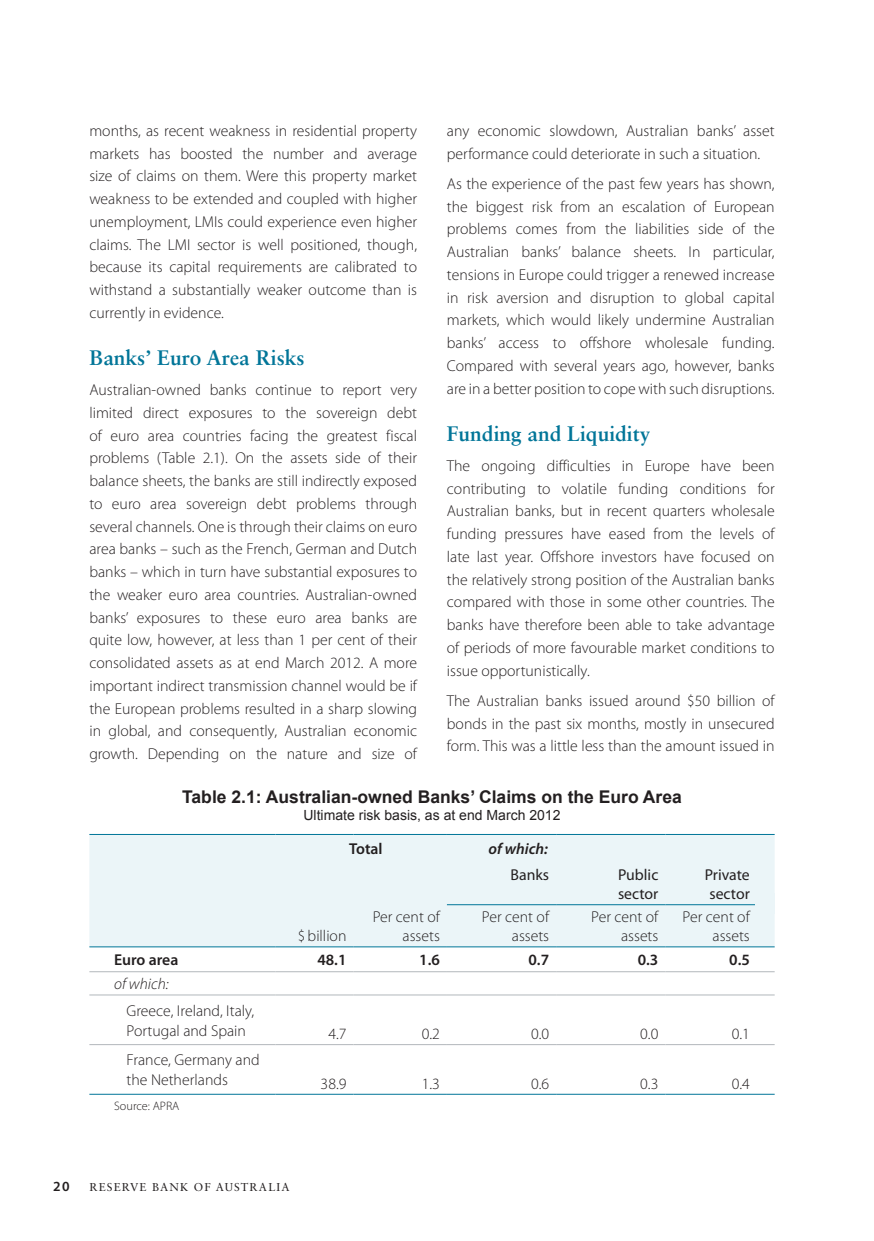
<style>
.page{position:relative;width:874px;height:1241px;background:#fff}
.page>*{position:absolute;margin:0;border:0;box-sizing:border-box;transform-origin:0 0}
.t1{font:700 21px "Sabon LT Std";color:#007598}
.t2{font:700 17.5px "Arial";color:#231f20}
.t3{font:300 15.75px/22.8px "Myriad Pro";color:#231f20;text-align:justify}
.t4{font:15.75px/18.9px "Myriad Pro";color:#231f20}
.t5{font:600 15.75px "Myriad Pro";color:#231f20}
.t6{font:italic 600 15.75px "Myriad Pro";color:#231f20}
.t7{font:italic 300 15.75px "Myriad Pro";color:#231f20}
.t8{font:14px "Arial";color:#231f20}
.t9{font:600 14px "Myriad Pro";color:#231f20}
.t10{font:300 12.25px "Myriad Pro";color:#231f20}
.t11{font:11.38px "Sabon LT Std";letter-spacing:.1em;color:#231f20}
</style>
<div class="page">
<div style="left:89px;top:835px;width:685px;height:111px;background:#ebf5f8"></div>
<hr style="left:89px;top:834px;width:186px;height:1px;background:#007598">
<hr style="left:275px;top:834px;width:78px;height:1px;background:#007598">
<hr style="left:353px;top:834px;width:93px;height:1px;background:#007598">
<hr style="left:446px;top:834px;width:110px;height:1px;background:#007598">
<hr style="left:556px;top:834px;width:109px;height:1px;background:#007598">
<hr style="left:665px;top:834px;width:109px;height:1px;background:#007598">
<hr style="left:89px;top:946px;width:186px;height:1px;background:#007598">
<hr style="left:275px;top:946px;width:78px;height:1px;background:#007598">
<hr style="left:353px;top:946px;width:93px;height:1px;background:#007598">
<hr style="left:446px;top:946px;width:110px;height:1px;background:#007598">
<hr style="left:556px;top:946px;width:109px;height:1px;background:#007598">
<hr style="left:665px;top:946px;width:109px;height:1px;background:#007598">
<hr style="left:89px;top:971px;width:186px;height:1px;background:#b2b7bb">
<hr style="left:275px;top:971px;width:78px;height:1px;background:#b2b7bb">
<hr style="left:353px;top:971px;width:93px;height:1px;background:#b2b7bb">
<hr style="left:446px;top:971px;width:110px;height:1px;background:#b2b7bb">
<hr style="left:556px;top:971px;width:109px;height:1px;background:#b2b7bb">
<hr style="left:665px;top:971px;width:109px;height:1px;background:#b2b7bb">
<hr style="left:89px;top:994px;width:186px;height:1px;background:#b2b7bb">
<hr style="left:275px;top:994px;width:78px;height:1px;background:#b2b7bb">
<hr style="left:353px;top:994px;width:93px;height:1px;background:#b2b7bb">
<hr style="left:446px;top:994px;width:110px;height:1px;background:#b2b7bb">
<hr style="left:556px;top:994px;width:109px;height:1px;background:#b2b7bb">
<hr style="left:665px;top:994px;width:109px;height:1px;background:#b2b7bb">
<hr style="left:89px;top:1044px;width:186px;height:1px;background:#b2b7bb">
<hr style="left:275px;top:1044px;width:78px;height:1px;background:#b2b7bb">
<hr style="left:353px;top:1044px;width:93px;height:1px;background:#b2b7bb">
<hr style="left:446px;top:1044px;width:110px;height:1px;background:#b2b7bb">
<hr style="left:556px;top:1044px;width:109px;height:1px;background:#b2b7bb">
<hr style="left:665px;top:1044px;width:109px;height:1px;background:#b2b7bb">
<hr style="left:89px;top:1093px;width:186px;height:1px;background:#007598">
<hr style="left:275px;top:1093px;width:78px;height:1px;background:#007598">
<hr style="left:353px;top:1093px;width:93px;height:1px;background:#007598">
<hr style="left:446px;top:1093px;width:110px;height:1px;background:#007598">
<hr style="left:556px;top:1093px;width:109px;height:1px;background:#007598">
<hr style="left:665px;top:1093px;width:109px;height:1px;background:#007598">
<hr style="left:446px;top:904px;width:110px;height:1px;background:#007598">
<hr style="left:556px;top:904px;width:109px;height:1px;background:#007598">
<hr style="left:665px;top:904px;width:109px;height:1px;background:#007598">
<div style="left:754px;top:893px;width:20px;height:21px;background:#ebf5f8"></div>
<p class="t3" style="left:446px;top:119px;width:329px">any economic slowdown, Australian banks’ asset performance could deteriorate in such a situation.</p>
<p class="t3" style="left:446px;top:172px;width:329px">As the experience of the past few years has shown, the biggest risk from an escalation of European problems comes from the liabilities side of the Australian banks’ balance sheets. In particular, tensions in Europe could trigger a renewed increase in risk aversion and disruption to global capital markets, which would likely undermine Australian banks’ access to offshore wholesale funding.<br>Compared with several years ago, however, banks are in a better position to cope with such disruptions.</p>
<h1 class="t1" style="left:446px;top:420px;width:205px">Funding and Liquidity</h1>
<p class="t3" style="left:446px;top:454px;width:329px">The ongoing difficulties in Europe have been contributing to volatile funding conditions for Australian banks, but in recent quarters wholesale funding pressures have eased from the levels of late last year. Offshore investors have focused on the relatively strong position of the Australian banks compared with those in some other countries. The banks have therefore been able to take advantage of periods of more favourable market conditions to issue opportunistically.</p>
<p class="t3" style="left:446px;top:689px;width:329px">The Australian banks issued around $50 billion of bonds in the past six months, mostly in unsecured form. This was a little less than the amount issued in</p>
<p class="t2" style="left:182px;top:785px;width:501px">Table 2.1: Australian-owned Banks’ Claims on the Euro Area</p>
<p class="t8" style="left:303px;top:805px;width:258px">Ultimate risk basis, as at end March 2012</p>
<p class="t5" style="left:349px;top:839px;width:35px">Total</p>
<p class="t6" style="left:488px;top:839px;width:61px">of which:</p>
<p class="t4" style="left:510px;top:865px;width:40px">Banks</p>
<p class="t4" style="left:617px;top:865px;width:42px">Public sector</p>
<p class="t4" style="left:704px;top:865px;width:47px;text-align:center">Private sector</p>
<p class="t3" style="left:298px;top:924px;width:50px">$billion</p>
<p class="t3" style="left:89px;top:119px;width:329px">months, as recent weakness in residential property markets has boosted the number and average size of claims on them. Were this property market weakness to be extended and coupled with higher unemployment, LMIs could experience even higher claims. The LMI sector is well positioned, though, because its capital requirements are calibrated to withstand a substantially weaker outcome than is currently in evidence.</p>
<h1 class="t1" style="left:89px;top:344px;width:217px">Banks’ Euro Area Risks</h1>
<p class="t3" style="left:89px;top:378px;width:329px">Australian-owned banks continue to report very limited direct exposures to the sovereign debt of euro area countries facing the greatest fiscal problems (Table 2.1). On the assets side of their balance sheets, the banks are still indirectly exposed to euro area sovereign debt problems through several channels. One is through their claims on euro area banks – such as the French, German and Dutch banks – which in turn have substantial exposures to the weaker euro area countries. Australian-owned banks’ exposures to these euro area banks are quite low, however, at less than 1 per cent of their consolidated assets as at end March 2012. A more important indirect transmission channel would be if the European problems resulted in a sharp slowing in global, and consequently, Australian economic growth. Depending on the nature and size of</p>
<p class="t3" style="left:372px;top:907px;width:69px;line-height:18.9px;text-align:right">Per cent of assets</p>
<p class="t3" style="left:481px;top:907px;width:69px;line-height:18.9px;text-align:right">Per cent of assets</p>
<p class="t3" style="left:591px;top:907px;width:69px;line-height:18.9px;text-align:right">Per cent of assets</p>
<p class="t3" style="left:682px;top:907px;width:69px;line-height:18.9px;text-align:right">Per cent of assets</p>
<p class="t5" style="left:114px;top:949px;width:66px">Euro area</p>
<p class="t5" style="left:317px;top:949px;width:31px">48.1</p>
<p class="t5" style="left:419px;top:949px;width:22px">1.6</p>
<p class="t5" style="left:528px;top:949px;width:22px">0.7</p>
<p class="t5" style="left:637px;top:949px;width:22px">0.3</p>
<p class="t5" style="left:728px;top:949px;width:22px">0.5</p>
<p class="t7" style="left:114px;top:974px;width:56px">of which:</p>
<p class="t3" style="left:127px;top:999px;width:129px;line-height:20.1px">Greece, Ireland, Italy,<br>Portugal and Spain</p>
<p class="t3" style="left:328px;top:1021px;width:20px">4.7</p>
<p class="t3" style="left:421px;top:1021px;width:20px">0.2</p>
<p class="t3" style="left:530px;top:1021px;width:20px">0.0</p>
<p class="t3" style="left:640px;top:1021px;width:20px">0.0</p>
<p class="t3" style="left:731px;top:1021px;width:20px">0.1</p>
<p class="t3" style="left:127px;top:1049px;width:134px;line-height:20.1px">France, Germany and the Netherlands</p>
<p class="t10" style="left:114px;top:1097px;width:67px">Source: APRA</p>
<p class="t9" style="left:53px;top:1177px;width:18px">20</p>
<p class="t11" style="left:89px;top:1180px;width:201px">RESERVE BANK OF AUSTRALIA</p>
<p class="t3" style="left:320px;top:1071px;width:27px">38.9</p>
<p class="t3" style="left:421px;top:1071px;width:20px">1.3</p>
<p class="t3" style="left:530px;top:1071px;width:20px">0.6</p>
<p class="t3" style="left:640px;top:1071px;width:20px">0.3</p>
<p class="t3" style="left:731px;top:1071px;width:20px">0.4</p>
</div>
